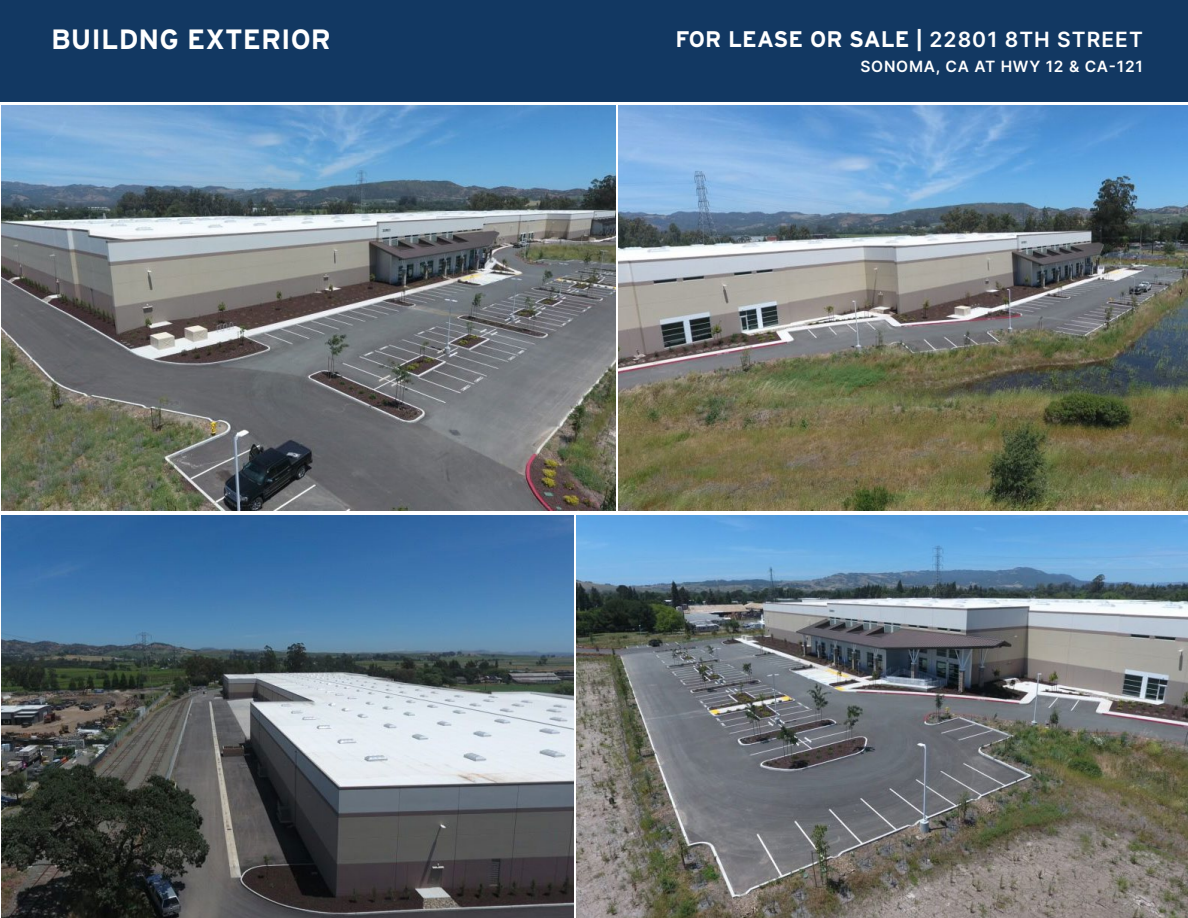
<style>
.page{position:relative;width:1188px;height:918px;background:#fff}
.page>*{position:absolute;margin:0;border:0;box-sizing:border-box;transform-origin:0 0}
.t1{font:700 27.9px "Interstate";letter-spacing:.005em;color:#fff}
.t2{font:700 22.5px "Interstate";letter-spacing:.005em;color:#fff}
.t3{font:600 15.45px "Inter";letter-spacing:.05em;color:#fff}
.s1{font-family:"Inter";font-weight:600;font-size:21px}
</style>
<div class="page">
<div style="left:0;top:0;width:1188px;height:102px;background:#123862"></div>
<img style="left:2px;top:105px;width:614px;height:406px">
<img style="left:577px;top:515px;width:611px;height:403px">
<img style="left:2px;top:515px;width:571px;height:403px">
<img style="left:619px;top:105px;width:569px;height:406px">
<p class="t1" style="left:51px;top:24px;width:281px">BUILDNG EXTERIOR</p>
<p class="t2" style="left:676px;top:27px;width:469px">FOR LEASE OR SALE | <span class="s1">22801 8TH STREET</span></p>
<p class="t3" style="left:860px;top:55px;width:284px">SONOMA, CA AT HWY 12 &amp; CA-121</p>
</div>
